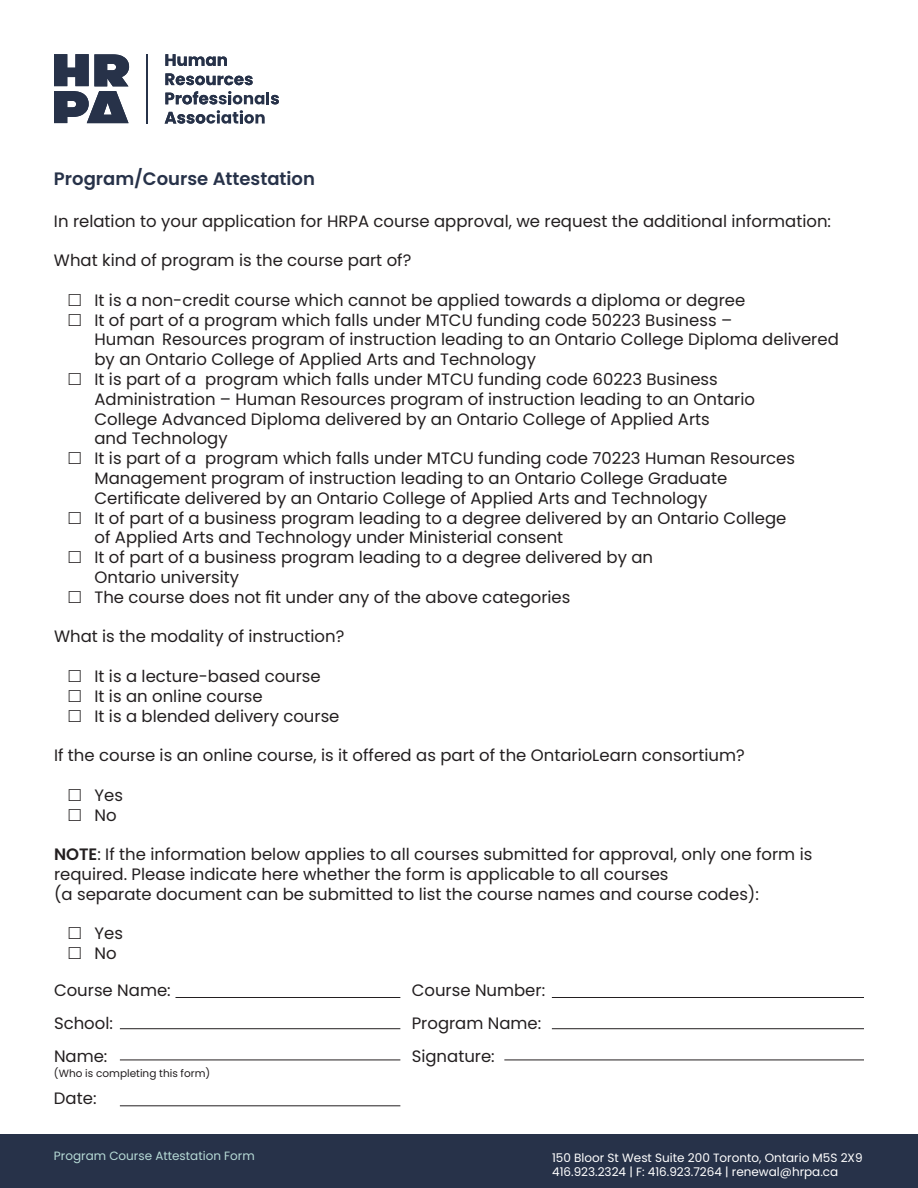
<style>
.page{position:relative;width:918px;height:1188px;background:#fff}
.page>*{position:absolute;margin:0;border:0;box-sizing:border-box;transform-origin:0 0}
.t1{font:600 18px "Poppins";color:#273249}
.t2{font:16.5px/19.8px "Poppins";color:#231f20}
.t3{font:12px/14.4px "Poppins";color:#fff}
.t4{font:12px "Poppins";color:#b6dad6}
.t5{font:10.5px "Poppins";color:#231f20}
.s1{font-weight:600}
</style>
<div class="page">
<img style="left:54px;top:54px;width:223px;height:70px">
<div style="left:0;top:1134px;width:918px;height:54px;background:#273249"></div>
<hr style="left:146px;top:54px;width:1px;height:70px;background:#273249">
<hr style="left:176px;top:997px;width:224px;height:1px;background:#231f20">
<hr style="left:120px;top:1028px;width:280px;height:1px;background:#231f20">
<hr style="left:120px;top:1060px;width:280px;height:1px;background:#231f20">
<hr style="left:120px;top:1105px;width:280px;height:1px;background:#231f20">
<hr style="left:504px;top:1060px;width:360px;height:1px;background:#231f20">
<hr style="left:552px;top:997px;width:312px;height:1px;background:#231f20">
<hr style="left:552px;top:1028px;width:312px;height:1px;background:#231f20">
<svg style="left:54px;top:54px;width:77px;height:69px"></svg>
<svg style="left:165px;top:54px;width:62px;height:12px"></svg>
<svg style="left:165px;top:73px;width:88px;height:12px"></svg>
<svg style="left:165px;top:110px;width:100px;height:14px"></svg>
<svg style="left:165px;top:91px;width:114px;height:13px"></svg>
<h1 class="t1" style="left:54px;top:168px;width:263px">Program/Course Attestation</h1>
<p class="t2" style="left:54px;top:211px;width:779px">In relation to your application for HRPA course approval, we request the additional information:</p>
<p class="t2" style="left:54px;top:251px;width:359px">What kind of program is the course part of?</p>
<p class="t2" style="left:94px;top:290px;width:652px">It is a non-credit course which cannot be applied towards a diploma or degree</p>
<p class="t2" style="left:94px;top:310px;width:746px">It of part of a program which falls under MTCU funding code 50223 Business –<br>Human Resources program of instruction leading to an Ontario College Diploma delivered by an Ontario College of Applied Arts and Technology</p>
<p class="t2" style="left:94px;top:369px;width:662px">It is part of a program which falls under MTCU funding code 60223 Business Administration – Human Resources program of instruction leading to an Ontario College Advanced Diploma delivered by an Ontario College of Applied Arts<br>and Technology</p>
<p class="t2" style="left:94px;top:449px;width:702px">It is part of a program which falls under MTCU funding code 70223 Human Resources<br>Management program of instruction leading to an Ontario College Graduate<br>Certificate delivered by an Ontario College of Applied Arts and Technology</p>
<p class="t2" style="left:95px;top:508px;width:693px">It of part of a business program leading to a degree delivered by an Ontario College of Applied Arts and Technology under Ministerial consent</p>
<p class="t2" style="left:95px;top:548px;width:560px">It of part of a business program leading to a degree delivered by an<br>Ontario university</p>
<p class="t2" style="left:95px;top:587px;width:477px">The course does not fit under any of the above categories</p>
<p class="t2" style="left:54px;top:627px;width:292px">What is the modality of instruction?</p>
<p class="t2" style="left:95px;top:666px;width:228px">It is a lecture-based course</p>
<p class="t2" style="left:95px;top:686px;width:170px">It is an online course</p>
<p class="t2" style="left:95px;top:706px;width:247px">It is a blended delivery course</p>
<p class="t2" style="left:54px;top:746px;width:692px">If the course is an online course, is it offered as part of the OntarioLearn consortium?</p>
<p class="t2" style="left:95px;top:785px;width:30px">Yes</p>
<p class="t2" style="left:95px;top:805px;width:24px">No</p>
<p class="t2" style="left:54px;top:845px;width:760px"><span class="s1">NOTE</span>: If the information below applies to all courses submitted for approval, only one form is required. Please indicate here whether the form is applicable to all courses<br>(a separate document can be submitted to list the course names and course codes):</p>
<p class="t2" style="left:95px;top:924px;width:30px">Yes</p>
<p class="t2" style="left:95px;top:944px;width:24px">No</p>
<p class="t2" style="left:54px;top:980px;width:118px">Course Name:</p>
<p class="t2" style="left:54px;top:1013px;width:60px">School:</p>
<p class="t2" style="left:54px;top:1046px;width:55px">Name:</p>
<p class="t5" style="left:54px;top:1067px;width:158px">(Who is completing this form)</p>
<p class="t2" style="left:54px;top:1088px;width:44px">Date:</p>
<p class="t2" style="left:412px;top:980px;width:135px">Course Number:</p>
<p class="t2" style="left:412px;top:1013px;width:131px">Program Name:</p>
<p class="t2" style="left:412px;top:1046px;width:85px">Signature:</p>
<p class="t4" style="left:54px;top:1149px;width:202px">Program Course Attestation Form</p>
<p class="t3" style="left:552px;top:1150px;width:312px">150 Bloor St West Suite 200 Toronto, Ontario M5S 2X9<br>416.923.2324 | F: 416.923.7264 | renewal@hrpa.ca</p>
</div>
